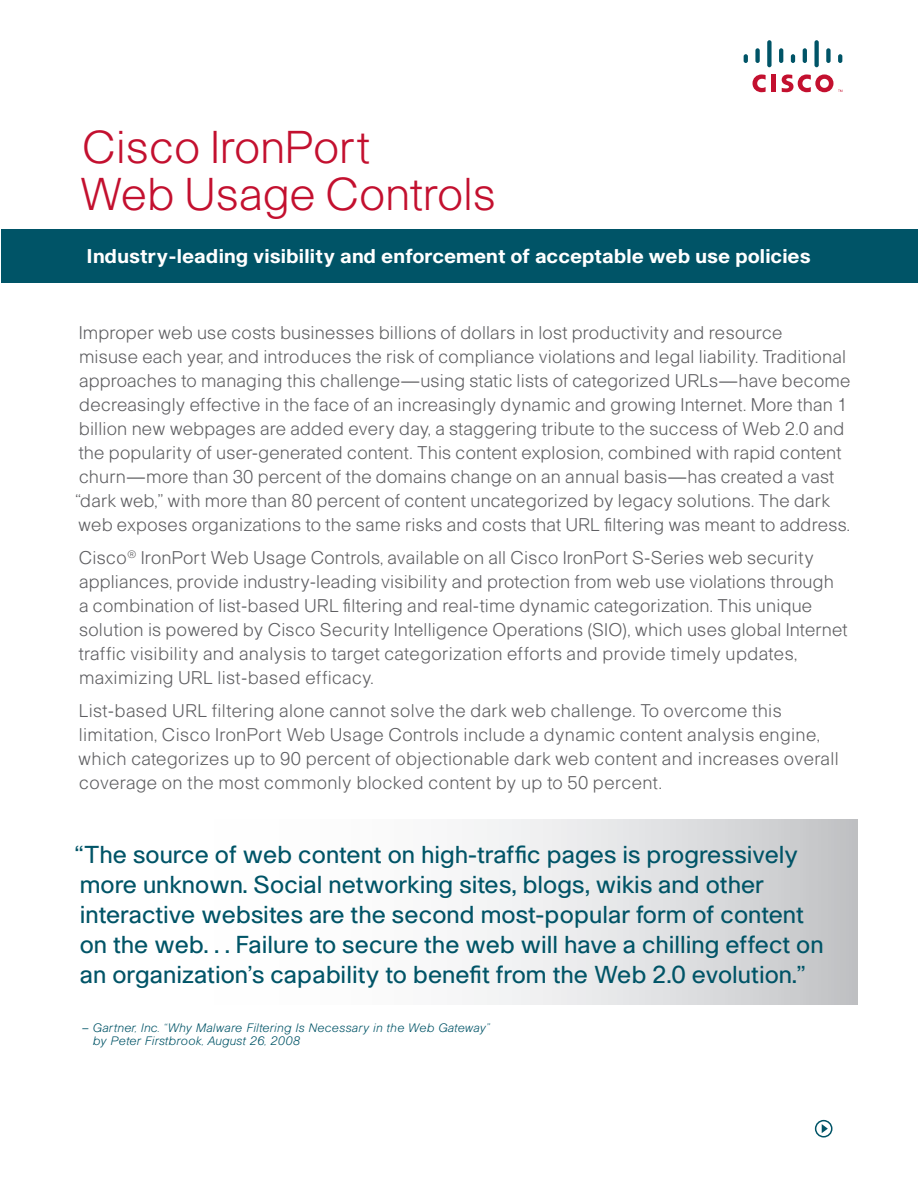
<style>
.page{position:relative;width:918px;height:1188px;background:#fff}
.page>*{position:absolute;margin:0;border:0;box-sizing:border-box;transform-origin:0 0}
.t1{font:300 45px/46.5px "Cisco";color:#c3102f}
.t2{font:24px/30px "Cisco";color:#005467}
.t3{font:700 19.5px "Cisco";letter-spacing:.015em;color:#fff}
.t4{font:300 18px/24px "Cisco";letter-spacing:.01em;color:#5f5f62}
.t5{font:italic 300 12px/13.5px "Cisco";letter-spacing:.015em;color:#005467}
</style>
<div class="page">
<svg style="left:816px;top:1121px;width:16px;height:16px"></svg>
<div style="left:815px;top:1120px;width:17px;height:18px;border:2px solid #005467;border-radius:50%"></div>
<svg style="left:822px;top:1124px;width:6px;height:9px"></svg>
<hr style="left:772px;top:75px;width:4px;height:17px;background:#c3102f">
<svg style="left:753px;top:74px;width:13px;height:18px"></svg>
<svg style="left:744px;top:54px;width:4px;height:9px"></svg>
<div style="left:755px;top:48px;width:5px;height:15px;background:#005467;border-radius:2px"></div>
<div style="left:767px;top:40px;width:5px;height:27px;background:#005467;border-radius:2px"></div>
<hr style="left:779px;top:48px;width:4px;height:15px;background:#005467;border-radius:2px">
<svg style="left:791px;top:54px;width:4px;height:9px"></svg>
<hr style="left:803px;top:48px;width:4px;height:15px;background:#005467;border-radius:2px">
<div style="left:814px;top:40px;width:5px;height:27px;background:#005467;border-radius:2px"></div>
<div style="left:826px;top:48px;width:5px;height:15px;background:#005467;border-radius:2px"></div>
<svg style="left:838px;top:54px;width:4px;height:9px"></svg>
<svg style="left:782px;top:74px;width:60px;height:18px"></svg>
<div style="left:1px;top:230px;width:917px;height:54px;background:#005467"></div>
<svg style="left:474px;top:820px;width:384px;height:184px"></svg>
<h1 class="t1" style="left:79px;top:123px;width:418px">Cisco IronPort<br>Web Usage Controls</h1>
<p class="t3" style="left:87px;top:245px;width:725px">Industry-leading visibility and enforcement of acceptable web use policies</p>
<p class="t4" style="left:76px;top:320px;width:776px">Improper web use costs businesses billions of dollars in lost productivity and resource<br>misuse each year, and introduces the risk of compliance violations and legal liability. Traditional approaches to managing this challenge—using static lists of categorized URLs—have become decreasingly effective in the face of an increasingly dynamic and growing Internet. More than 1 billion new webpages are added every day, a staggering tribute to the success of Web 2.0 and the popularity of user-generated content. This content explosion, combined with rapid content churn—more than 30 percent of the domains change on an annual basis—has created a vast “dark web,” with more than 80 percent of content uncategorized by legacy solutions. The dark web exposes organizations to the same risks and costs that URL filtering was meant to address.</p>
<p class="t4" style="left:78px;top:545px;width:771px">Cisco<sup>®</sup> IronPort Web Usage Controls, available on all Cisco IronPort S-Series web security appliances, provide industry-leading visibility and protection from web use violations through<br>a combination of list-based URL filtering and real-time dynamic categorization. This unique solution is powered by Cisco Security Intelligence Operations (SIO), which uses global Internet traffic visibility and analysis to target categorization efforts and provide timely updates, maximizing URL list-based efficacy.</p>
<p class="t4" style="left:78px;top:698px;width:762px">List-based URL filtering alone cannot solve the dark web challenge. To overcome this limitation, Cisco IronPort Web Usage Controls include a dynamic content analysis engine, which categorizes up to 90 percent of objectionable dark web content and increases overall coverage on the most commonly blocked content by up to 50 percent.</p>
<p class="t2" style="left:75px;top:839px;width:750px">“The source of web content on high-traffic pages is progressively more unknown. Social networking sites, blogs, wikis and other interactive websites are the second most-popular form of content on the web. . . Failure to secure the web will have a chilling effect on an organization’s capability to benefit from the Web 2.0 evolution.”</p>
<p class="t5" style="left:93px;top:1020px;width:398px;text-indent:-11px">– Gartner, Inc. “Why Malware Filtering Is Necessary in the Web Gateway” by Peter Firstbrook, August 26, 2008</p>
</div>
